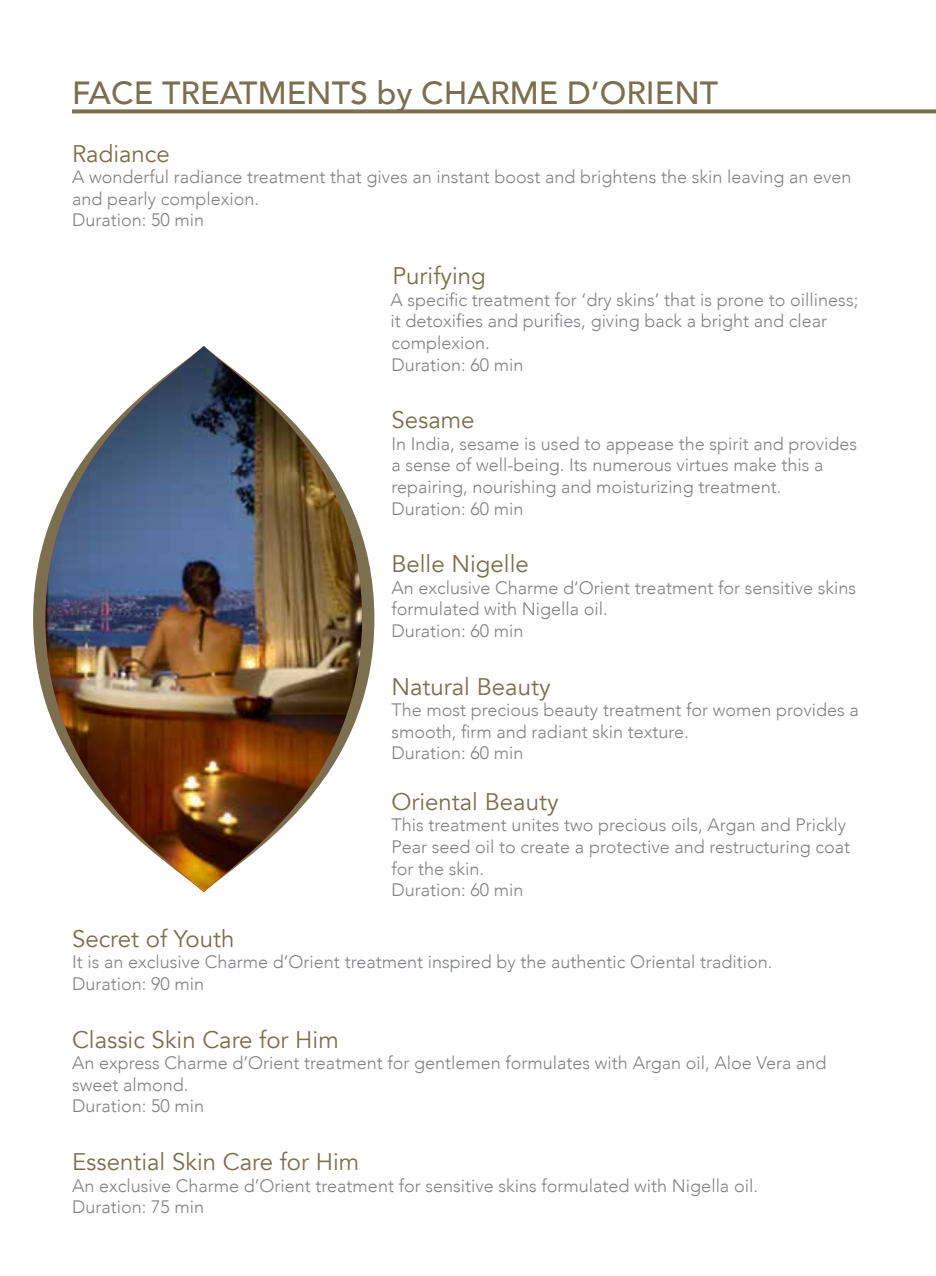
<style>
.page{position:relative;width:936px;height:1276px;background:#fff}
.page>*{position:absolute;margin:0;border:0;box-sizing:border-box;transform-origin:0 0}
.t1{font:500 32px "Avenir";color:#7c6f4f}
.t2{font:24px "Avenir";color:#7c6f4f}
.t3{font:300 18px/21.6px "Avenir";color:#808285}
</style>
<div class="page">
<img style="left:45px;top:346px;width:317px;height:546px">
<svg style="left:72px;top:109px;width:863px;height:4px;background:#897d61"></svg>
<h1 class="t1" style="left:72px;top:65px;width:647px">FACE TREATMENTS by CHARME D’ORIENT</h1>
<h2 class="t2" style="left:72px;top:139px;width:99px">Radiance</h2>
<p class="t3" style="left:72px;top:166px;width:781px">A wonderful radiance treatment that gives an instant boost and brightens the skin leaving an even and pearly complexion.<br>Duration: 50 min</p>
<h2 class="t2" style="left:392px;top:261px;width:95px">Purifying</h2>
<p class="t3" style="left:390px;top:289px;width:469px">A specific treatment for ‘dry skins’ that is prone to oilliness; it detoxifies and purifies, giving back a bright and clear complexion.<br>Duration: 60 min</p>
<h2 class="t2" style="left:391px;top:405px;width:85px">Sesame</h2>
<p class="t3" style="left:391px;top:433px;width:467px">In India, sesame is used to appease the spirit and provides a sense of well-being. Its numerous virtues make this a repairing, nourishing and moisturizing treatment.<br>Duration: 60 min</p>
<h2 class="t2" style="left:391px;top:549px;width:139px">Belle Nigelle</h2>
<p class="t3" style="left:391px;top:577px;width:466px">An exclusive Charme d’Orient treatment for sensitive skins formulated with Nigella oil.<br>Duration: 60 min</p>
<h2 class="t2" style="left:391px;top:672px;width:161px">Natural Beauty</h2>
<p class="t3" style="left:391px;top:699px;width:469px">The most precious beauty treatment for women provides a smooth, firm and radiant skin texture.<br>Duration: 60 min</p>
<h2 class="t2" style="left:391px;top:787px;width:169px">Oriental Beauty</h2>
<p class="t3" style="left:391px;top:814px;width:460px">This treatment unites two precious oils, Argan and Prickly Pear seed oil to create a protective and restructuring coat for the skin.<br>Duration: 60 min</p>
<h2 class="t2" style="left:72px;top:924px;width:164px">Secret of Youth</h2>
<p class="t3" style="left:72px;top:951px;width:701px">It is an exclusive Charme d’Orient treatment inspired by the authentic Oriental tradition.<br>Duration: 90 min</p>
<h2 class="t2" style="left:72px;top:1025px;width:268px">Classic Skin Care for Him</h2>
<p class="t3" style="left:72px;top:1052px;width:756px">An express Charme d’Orient treatment for gentlemen formulates with Argan oil, Aloe Vera and sweet almond.<br>Duration: 50 min</p>
<h2 class="t2" style="left:72px;top:1147px;width:289px">Essential Skin Care for Him</h2>
<p class="t3" style="left:72px;top:1174px;width:687px">An exclusive Charme d’Orient treatment for sensitive skins formulated with Nigella oil.<br>Duration: 75 min</p>
</div>
